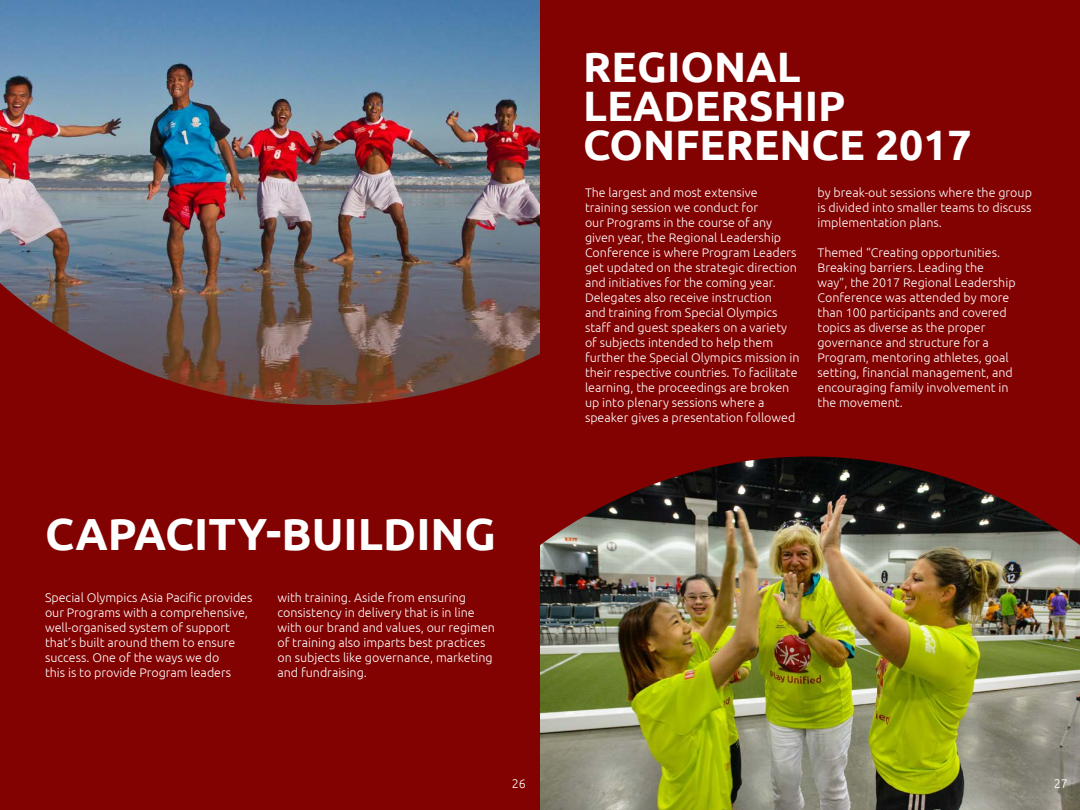
<style>
.page{position:relative;width:1080px;height:810px;background:#fff}
.page>*{position:absolute;margin:0;border:0;box-sizing:border-box;transform-origin:0 0}
.t1{font:700 45px "Ubuntu";color:#fff}
.t2{font:700 42.5px/38.8px "Ubuntu";color:#fff}
.t3{font:300 12.5px/15px "Ubuntu";color:#fff}
</style>
<div class="page">
<div style="left:540px;top:0;width:540px;height:810px;background:#820101"></div>
<img style="left:540px;top:457px;width:540px;height:353px">
<div style="left:0;top:0;width:540px;height:810px;background:#820101"></div>
<img style="left:0;top:0;width:540px;height:405px">
<p class="t1" style="left:45px;top:506px;width:453px">CAPACITY-BUILDING</p>
<p class="t3" style="left:45px;top:590px;width:209px">Special Olympics Asia Pacific provides our Programs with a comprehensive, well-organised system of support that’s built around them to ensure success. One of the ways we do<br>this is to provide Program leaders</p>
<p class="t3" style="left:278px;top:590px;width:219px">with training. Aside from ensuring consistency in delivery that is in line with our brand and values, our regimen of training also imparts best practices on subjects like governance, marketing and fundraising.</p>
<p class="t2" style="left:583px;top:47px;width:390px">REGIONAL<br>LEADERSHIP<br>CONFERENCE 2017</p>
<p class="t3" style="left:585px;top:184px;width:216px">The largest and most extensive training session we conduct for<br>our Programs in the course of any given year, the Regional Leadership Conference is where Program Leaders get updated on the strategic direction and initiatives for the coming year.<br>Delegates also receive instruction<br>and training from Special Olympics staff and guest speakers on a variety of subjects intended to help them further the Special Olympics mission in their respective countries. To facilitate learning, the proceedings are broken up into plenary sessions where a speaker gives a presentation followed</p>
<p class="t3" style="left:818px;top:184px;width:216px">by break-out sessions where the group is divided into smaller teams to discuss</p>
<p class="t3" style="left:818px;top:214px;width:126px">implementation plans.</p>
<p class="t3" style="left:818px;top:244px;width:200px">Themed “Creating opportunities.<br>Breaking barriers. Leading the way”, the 2017 Regional Leadership Conference was attended by more than 100 participants and covered topics as diverse as the proper governance and structure for a Program, mentoring athletes, goal setting, financial management, and encouraging family involvement in</p>
<p class="t3" style="left:818px;top:394px;width:87px">the movement.</p>
<p class="t3" style="left:512px;top:776px;width:16px">26</p>
<p class="t3" style="left:1054px;top:776px;width:16px">27</p>
</div>
